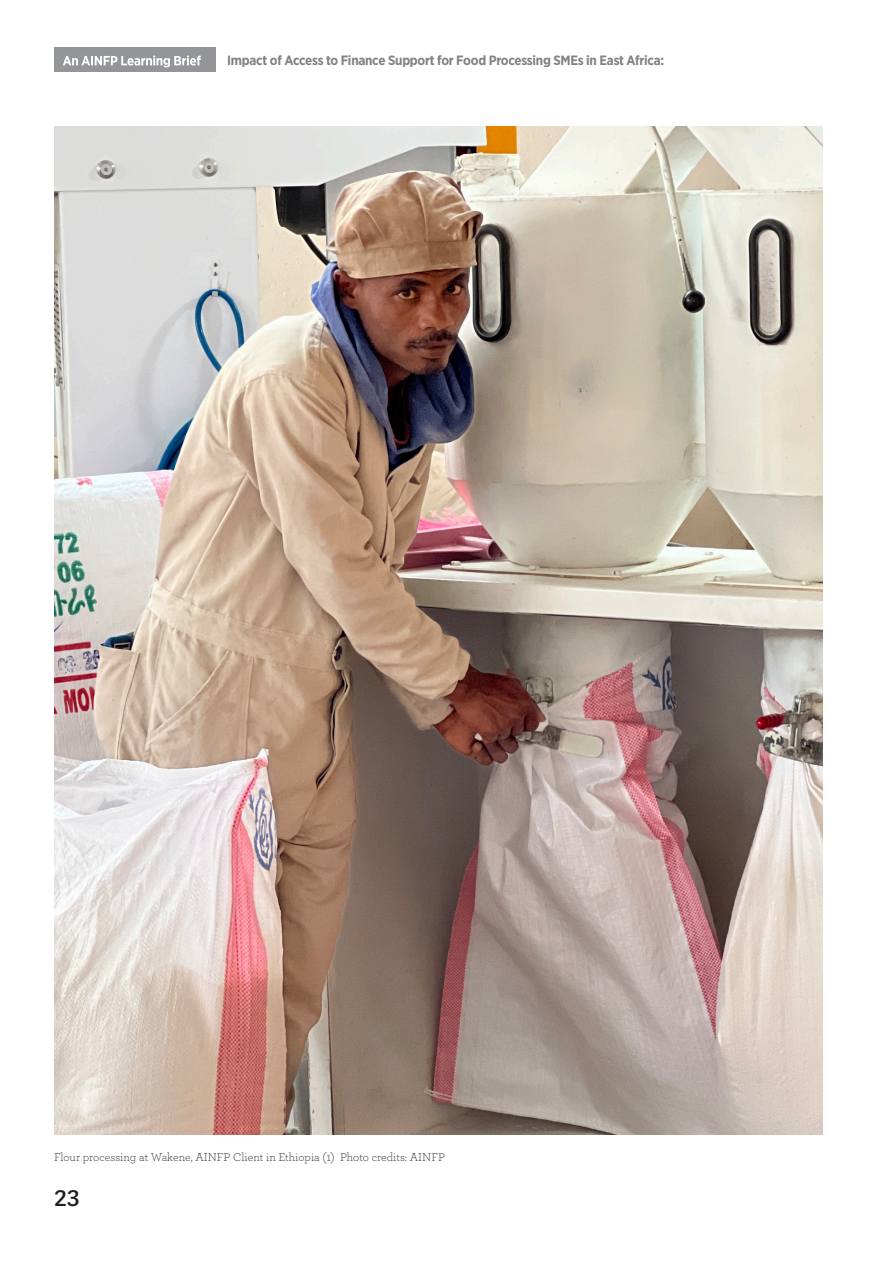
<style>
.page{position:relative;width:893px;height:1263px;background:#fff}
.page>*{position:absolute;margin:0;border:0;box-sizing:border-box;transform-origin:0 0}
.t1{font:600 21.6px "Adelle Sans EXT";color:#231f20;scale:1.11 1}
.t2{font:700 13.5px "Gotham Narrow";letter-spacing:-.02em;color:#808285}
.t3{font:300 12px "Archer";color:#231f20}
</style>
<div class="page">
<img style="left:54px;top:126px;width:769px;height:1008px">
<div style="left:54px;top:48px;width:161px;height:24px;background:#939598"></div>
<svg style="left:63px;top:56px;width:138px;height:11px"></svg>
<p class="t2" style="left:227px;top:52px;width:438px">Impact of Access to Finance Support for Food Processing SMEs in East Africa:</p>
<p class="t3" style="left:54px;top:1149px;width:392px">Flour processing at Wakene, AINFP Client in Ethiopia (1) Photo credits: AINFP</p>
<p class="t1" style="left:54px;top:1181px;width:25px">23</p>
</div>
